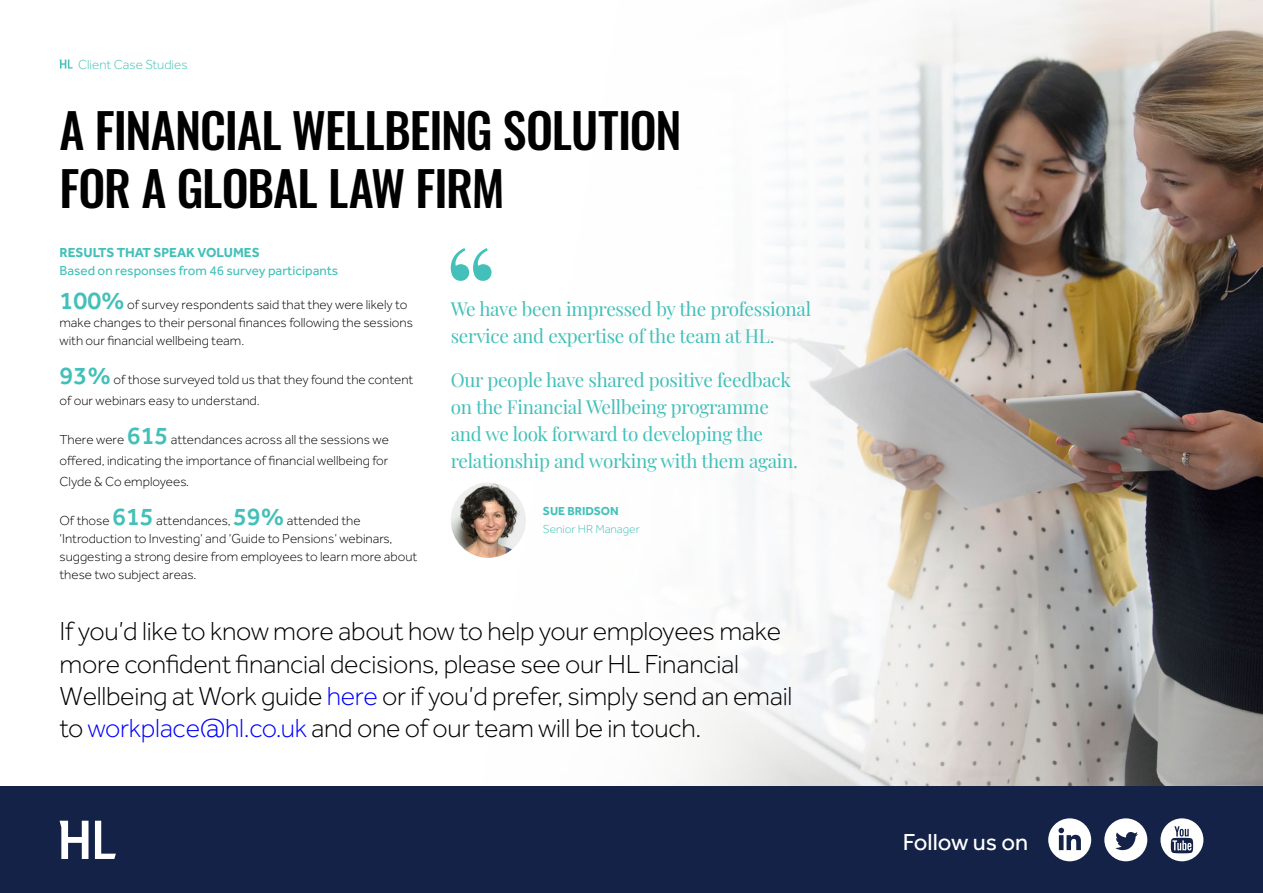
<style>
.page{position:relative;width:1263px;height:893px;background:#fff}
.page>*{position:absolute;margin:0;border:0;box-sizing:border-box;transform-origin:0 0}
.t1{font:500 48px/57.6px "Oswald";letter-spacing:-.02em;color:#000}
.t2{font:300 27px/32.4px "Effra";letter-spacing:-.01em;color:#000}
.t3{font:24px "Effra";color:#fff}
.t4{font:18.9px/27px "Playfair Display";letter-spacing:-.015em;color:#43c0b9}
.t5{font:300 13.5px/18px "Effra";color:#000}
.t6{font:13.5px "Effra";color:#43c0b9}
.t7{font:700 13.5px "Effra";color:#43c0b9}
.t8{font:300 13.5px "Effra";color:#43c0b9}
.t9{font:300 12px "Effra";color:#43c0b9}
.t10{font:700 12px "Effra";color:#43c0b9}
.s1{font-weight:500;font-size:25.5px;color:#43c0b9}
.s2{color:#00f}
</style>
<div class="page">
<img style="left:0;top:0;width:1263px;height:787px">
<svg style="left:60px;top:60px;width:13px;height:9px"></svg>
<svg style="left:451px;top:248px;width:40px;height:33px"></svg>
<img style="left:451px;top:483px;width:75px;height:75px;border-radius:38px">
<div style="left:0;top:787px;width:1263px;height:106px;background:#132246"></div>
<svg style="left:1048px;top:818px;width:43px;height:43px"></svg>
<svg style="left:1104px;top:818px;width:43px;height:43px"></svg>
<svg style="left:1160px;top:818px;width:43px;height:43px"></svg>
<svg style="left:95px;top:821px;width:21px;height:38px"></svg>
<svg style="left:60px;top:821px;width:29px;height:38px"></svg>
<p class="t8" style="left:78px;top:56px;width:111px">Client Case Studies</p>
<h1 class="t1" style="left:60px;top:105px;width:624px">A FINANCIAL WELLBEING SOLUTION<br>FOR A GLOBAL LAW FIRM</h1>
<p class="t7" style="left:60px;top:244px;width:202px">RESULTS THAT SPEAK VOLUMES</p>
<p class="t6" style="left:60px;top:263px;width:280px">Based on responses from 46 survey participants</p>
<p class="t5" style="left:60px;top:295px;width:355px"><span class="s1">100%</span> of survey respondents said that they were likely to make changes to their personal finances following the sessions with our financial wellbeing team.</p>
<p class="t5" style="left:60px;top:369px;width:355px;line-height:21px"><span class="s1">93%</span> of those surveyed told us that they found the content of our webinars easy to understand.</p>
<p class="t5" style="left:60px;top:429px;width:331px;line-height:21px;text-align:justify">There were <span class="s1">615</span> attendances across all the sessions we offered, indicating the importance of financial wellbeing for Clyde &amp; Co employees.</p>
<p class="t5" style="left:60px;top:511px;width:359px">Of those <span class="s1">615</span> attendances, <span class="s1">59%</span> attended the ‘Introduction to Investing’ and ‘Guide to Pensions’ webinars, suggesting a strong desire from employees to learn more about these two subject areas.</p>
<h3 class="t4" style="left:451px;top:293px;width:362px">We have been impressed by the professional service and expertise of the team at HL.</h3>
<h3 class="t4" style="left:451px;top:364px;width:349px">Our people have shared positive feedback on the Financial Wellbeing programme and we look forward to developing the relationship and working with them again.</h3>
<p class="t10" style="left:543px;top:504px;width:77px">SUE BRIDSON</p>
<p class="t9" style="left:543px;top:522px;width:98px">Senior HR Manager</p>
<p class="t2" style="left:60px;top:615px;width:734px">If you’d like to know more about how to help your employees make more confident financial decisions, please see our HL Financial Wellbeing at Work guide <span class="s2">here</span> or if you’d prefer, simply send an email to <span class="s2">workplace@hl.co.uk</span> and one of our team will be in touch.</p>
<h3 class="t3" style="left:903px;top:828px;width:127px">Follow us on</h3>
</div>
